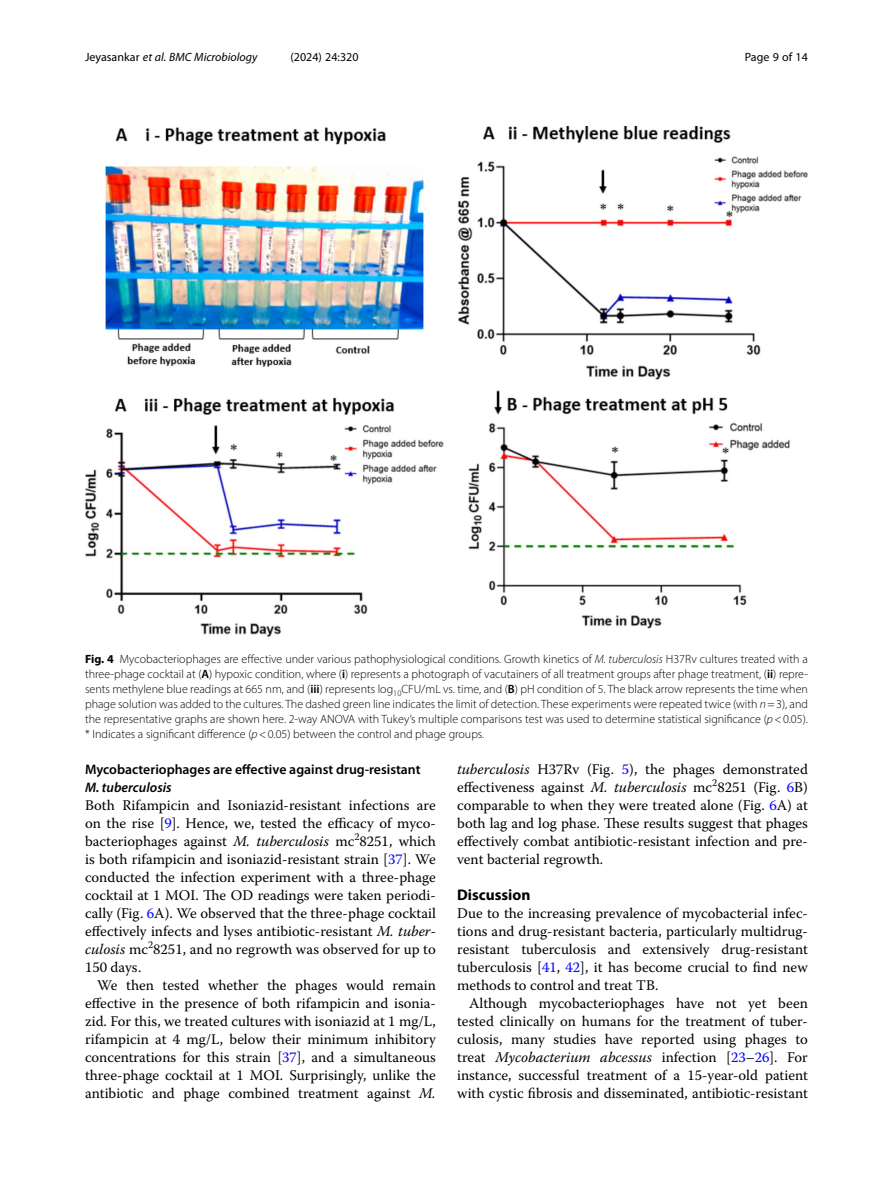
<style>
.page{position:relative;width:893px;height:1191px;background:#fff}
.page>*{position:absolute;margin:0;border:0;box-sizing:border-box;transform-origin:0 0}
.Head_1{font:700 15.45px "Myriad Pro";color:#000}
.Body_Text_Indent{font:14.7px/18px "Warnock Pro";color:#000;text-align:justify}
.Body_Text{font:14.7px/18px "Warnock Pro";color:#000;text-align:justify}
.Head_2{font:600 13.8px/18px "Myriad Pro";color:#000}
.Figure_Caption{font:300 12px/15px "Myriad Pro";color:#000;text-align:justify}
.t1{font:italic 12px "Myriad Pro";color:#000}
.t2{font:12px "Myriad Pro";color:#000}
.s1{font-style:normal}
.s2{font-weight:700}
.s3{font-style:italic}
.s4{font-weight:600}
.s5{color:#00f}
</style>
<div class="page">
<img style="left:85px;top:126px;width:723px;height:510px">
<p class="t1" style="left:85px;top:50px;width:174px"><span class="s1">Jeyasankar</span> et al. BMC Microbiology</p>
<p class="t2" style="left:291px;top:50px;width:70px">(2024) 24:320</p>
<p class="t2" style="left:745px;top:50px;width:65px">Page 9 of 14</p>
<p class="Figure_Caption" style="left:85px;top:652px;width:724px"><span class="s2">Fig. 4</span> Mycobacteriophages are effective under various pathophysiological conditions. Growth kinetics of <span class="s3">M. tuberculosis</span> H37Rv cultures treated with a three-phage cocktail at (<span class="s4">A</span>) hypoxic condition, where (<span class="s4">i</span>) represents a photograph of vacutainers of all treatment groups after phage treatment, (<span class="s4">ii</span>) repre&shy;sents methylene blue readings at 665 nm, and (<span class="s4">iii</span>) represents log<sub>10</sub>CFU/mL vs. time, and (<span class="s4">B</span>) pH condition of 5. The black arrow represents the time when phage solution was added to the cultures. The dashed green line indicates the limit of detection. These experiments were repeated twice (with <span class="s3">n</span>=3), and the representative graphs are shown here. 2-way ANOVA with Tukey’s multiple comparisons test was used to determine statistical significance (<span class="s3">p</span>&lt;0.05). * Indicates a significant difference (<span class="s3">p</span>&lt;0.05) between the control and phage groups.</p>
<p class="Head_2" style="left:85px;top:760px;width:337px">Mycobacteriophages are effective against drug-resistant<br><span class="s3">M. tuberculosis</span></p>
<p class="Body_Text" style="left:85px;top:796px;width:352px">Both Rifampicin and Isoniazid-resistant infections are on the rise [<span class="s5">9</span>]. Hence, we, tested the efficacy of myco&shy;bacteriophages against <span class="s3">M. tuberculosis</span> mc<sup>2</sup>8251, which is both rifampicin and isoniazid-resistant strain [<span class="s5">37</span>]. We conducted the infection experiment with a three-phage cocktail at 1 MOI. The OD readings were taken periodi&shy;cally (Fig. <span class="s5">6</span>A). We observed that the three-phage cocktail effectively infects and lyses antibiotic-resistant <span class="s3">M. tuber&shy;culosis</span> mc<sup>2</sup>8251, and no regrowth was observed for up to 150 days.</p>
<p class="Body_Text_Indent" style="left:85px;top:976px;width:352px;text-indent:12px">We then tested whether the phages would remain effective in the presence of both rifampicin and isonia&shy;zid. For this, we treated cultures with isoniazid at 1 mg/L, rifampicin at 4 mg/L, below their minimum inhibitory concentrations for this strain [<span class="s5">37</span>], and a simultaneous three-phage cocktail at 1 MOI. Surprisingly, unlike the antibiotic and phage combined treatment against <span class="s3">M.</span></p>
<p class="Body_Text_Indent" style="left:457px;top:760px;width:352px"><span class="s3">tuberculosis</span> H37Rv (Fig. <span class="s5">5</span>), the phages demonstrated effectiveness against <span class="s3">M. tuberculosis</span> mc<sup>2</sup>8251 (Fig. <span class="s5">6</span>B) comparable to when they were treated alone (Fig. <span class="s5">6</span>A) at both lag and log phase. These results suggest that phages effectively combat antibiotic-resistant infection and pre&shy;vent bacterial regrowth.</p>
<p class="Head_1" style="left:457px;top:885px;width:75px">Discussion</p>
<p class="Body_Text" style="left:457px;top:904px;width:352px">Due to the increasing prevalence of mycobacterial infec&shy;tions and drug-resistant bacteria, particularly multidrug&shy;resistant tuberculosis and extensively drug-resistant tuberculosis [<span class="s5">41</span>, <span class="s5">42</span>], it has become crucial to find new methods to control and treat TB.</p>
<p class="Body_Text_Indent" style="left:457px;top:994px;width:352px;text-indent:12px">Although mycobacteriophages have not yet been tested clinically on humans for the treatment of tuber&shy;culosis, many studies have reported using phages to treat <span class="s3">Mycobacterium abcessus</span> infection [<span class="s5">23</span>–<span class="s5">26</span>]. For instance, successful treatment of a 15-year-old patient with cystic fibrosis and disseminated, antibiotic-resistant</p>
</div>
